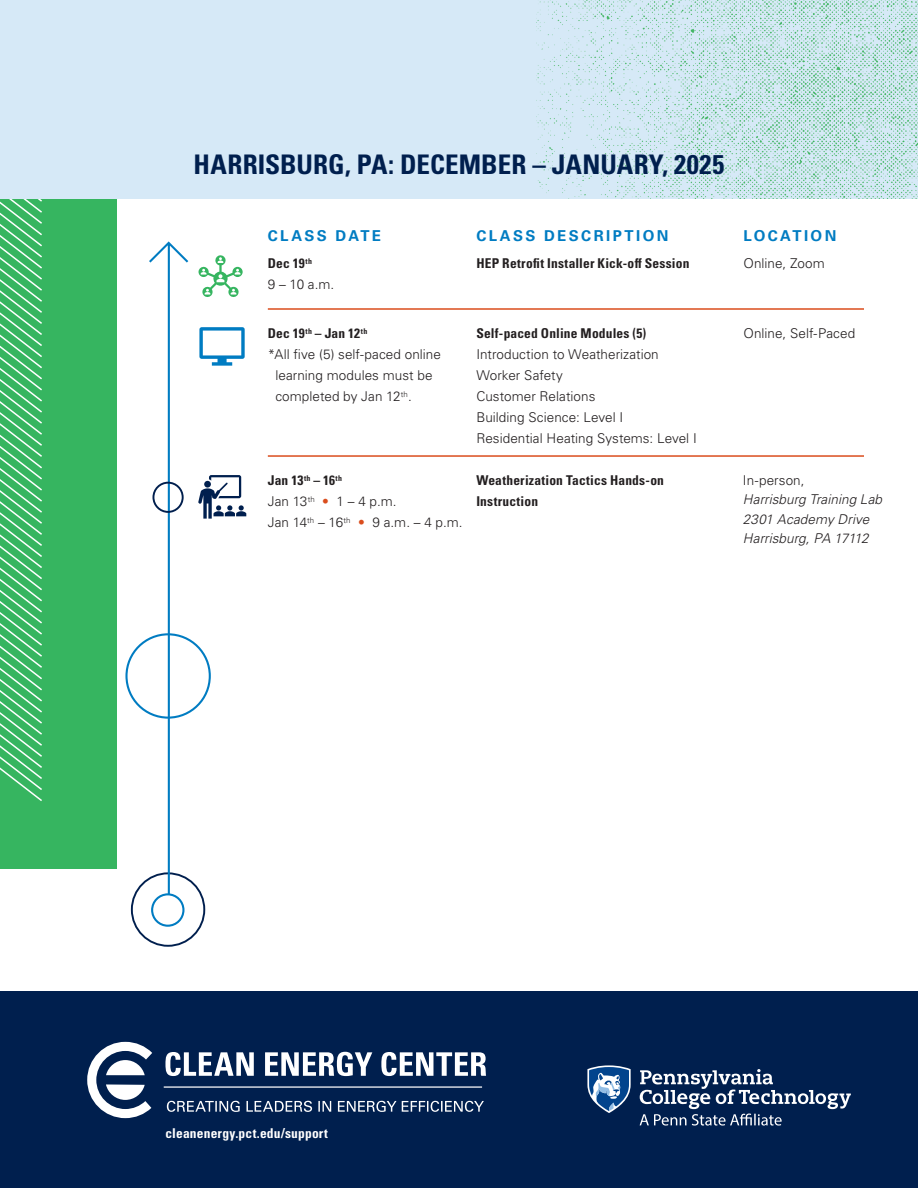
<style>
.page{position:relative;width:918px;height:1188px;background:#fff}
.page>*{position:absolute;margin:0;border:0;box-sizing:border-box;transform-origin:0 0}
.t1{font:700 condensed 27px "Univers LT Pro";letter-spacing:.005em;color:#001f4e}
.t2{font:700 15px "Univers LT Pro 65";letter-spacing:.16em;color:#007cc2}
.t3{font:300 13.5px "Univers LT Pro 45";letter-spacing:.005em;color:#231f20}
.t4{font:700 condensed 13.5px "Univers LT Pro";letter-spacing:.015em;color:#231f20}
.t5{font:italic 300 13.5px/19.5px "Univers LT Pro 45";letter-spacing:.005em;color:#231f20}
.BODY{font:700 condensed 13.5px "Univers LT Pro";letter-spacing:.015em;color:#fff}
.s1{color:#da4d1d}
</style>
<div class="page">
<div style="left:0;top:991px;width:918px;height:197px;background:#001f4e"></div>
<div style="left:0;top:198px;width:117px;height:671px;background:#36b560"></div>
<svg style="left:0;top:199px;width:42px;height:602px"></svg>
<div style="left:0;top:0;width:918px;height:199px;background:#d6e9f7"></div>
<img style="left:536px;top:0;width:382px;height:199px">
<hr style="left:268px;top:308px;width:596px;height:2px;background:#da4d1d">
<hr style="left:268px;top:455px;width:596px;height:2px;background:#da4d1d">
<svg style="left:587px;top:1065px;width:44px;height:48px"></svg>
<svg style="left:640px;top:1069px;width:211px;height:57px"></svg>
<svg style="left:87px;top:1041px;width:399px;height:78px"></svg>
<hr style="left:164px;top:1086px;width:318px;height:2px;background:#fff">
<svg style="left:125px;top:241px;width:121px;height:687px"></svg>
<p class="t1" style="left:194px;top:148px;width:532px">HARRISBURG, PA: DECEMBER – JANUARY, 2025</p>
<p class="t2" style="left:268px;top:225px;width:115px">CLASS DATE</p>
<p class="t2" style="left:476px;top:225px;width:194px">CLASS DESCRIPTION</p>
<p class="t2" style="left:743px;top:225px;width:94px">LOCATION</p>
<p class="t4" style="left:268px;top:255px;width:46px">Dec 19<sup>th</sup></p>
<p class="t4" style="left:476px;top:255px;width:215px">HEP Retrofit Installer Kick-off Session</p>
<p class="t3" style="left:743px;top:255px;width:83px">Online, Zoom</p>
<p class="t3" style="left:268px;top:276px;width:68px">9 – 10 a.m.</p>
<p class="t4" style="left:268px;top:325px;width:101px">Dec 19<sup>th</sup> – Jan 12<sup>th</sup></p>
<p class="t4" style="left:476px;top:325px;width:171px">Self-paced Online Modules (5)</p>
<p class="t3" style="left:743px;top:324px;width:113px">Online, Self-Paced</p>
<p class="t3" style="left:268px;top:345px;width:175px">*All five (5) self-paced online</p>
<p class="t3" style="left:476px;top:345px;width:184px">Introduction to Weatherization</p>
<p class="t3" style="left:275px;top:366px;width:159px">learning modules must be</p>
<p class="t3" style="left:476px;top:366px;width:88px">Worker Safety</p>
<p class="t3" style="left:275px;top:387px;width:138px">completed by Jan 12<sup>th</sup>.</p>
<p class="t3" style="left:476px;top:387px;width:121px">Customer Relations</p>
<p class="t3" style="left:476px;top:408px;width:148px">Building Science: Level I</p>
<p class="t3" style="left:476px;top:429px;width:222px">Residential Heating Systems: Level I</p>
<p class="t4" style="left:268px;top:472px;width:76px">Jan 13<sup>th</sup> – 16<sup>th</sup></p>
<p class="t4" style="left:476px;top:472px;width:189px">Weatherization Tactics Hands-on</p>
<p class="t3" style="left:268px;top:492px;width:130px">Jan 13<sup>th</sup> <span class="s1">•</span> 1 – 4 p.m.</p>
<p class="t4" style="left:476px;top:493px;width:63px">Instruction</p>
<p class="t3" style="left:268px;top:513px;width:196px">Jan 14<sup>th</sup> – 16<sup>th</sup> <span class="s1">•</span> 9 a.m. – 4 p.m.</p>
<p class="t3" style="left:743px;top:471px;width:63px">In-person,</p>
<p class="t5" style="left:743px;top:490px;width:141px">Harrisburg Training Lab</p>
<p class="t5" style="left:743px;top:509px;width:128px">2301 Academy Drive<br>Harrisburg, PA 17112</p>
<p class="BODY" style="left:165px;top:1125px;width:164px">cleanenergy.pct.edu/support</p>
</div>
